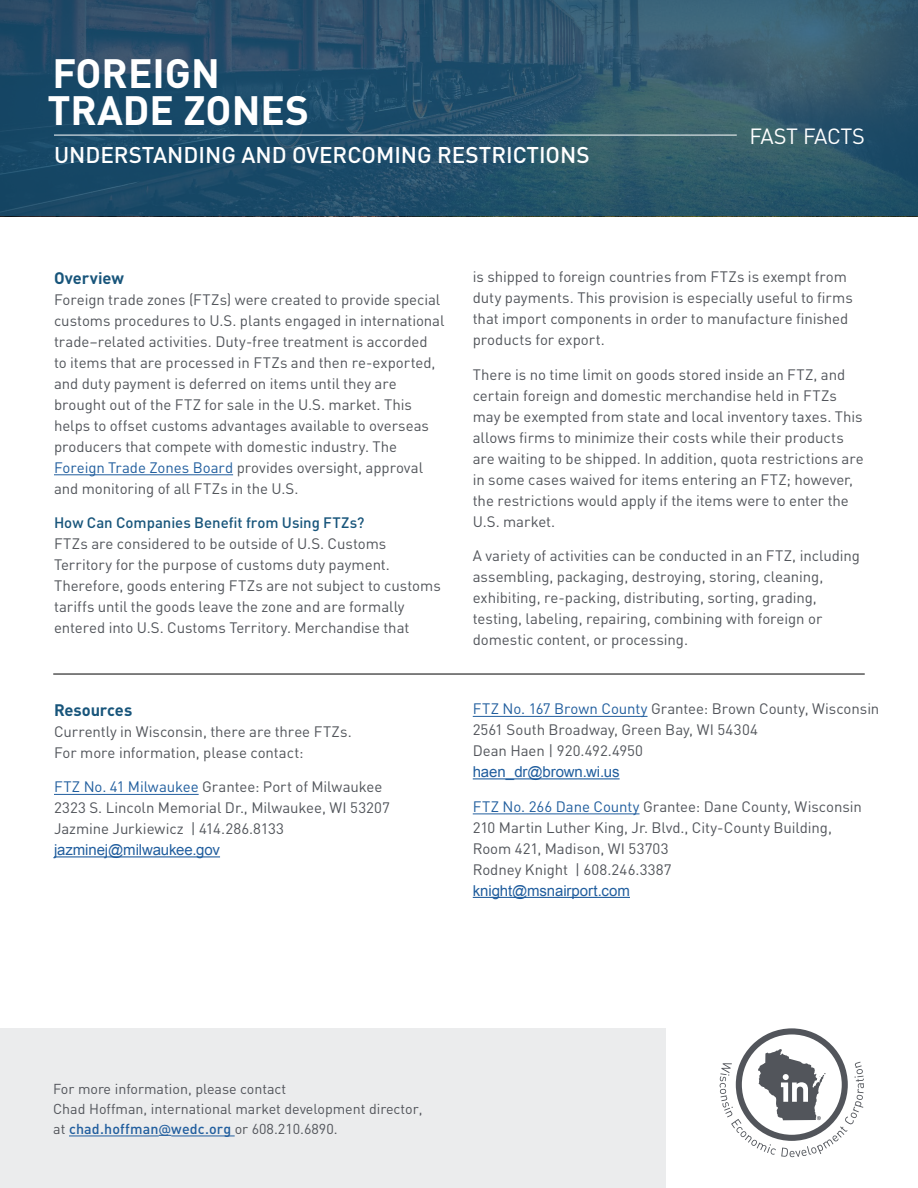
<style>
.page{position:relative;width:918px;height:1188px;background:#fff}
.page>*{position:absolute;margin:0;border:0;box-sizing:border-box;transform-origin:0 0}
.t1{font:700 40.5px/37.5px "DIN";color:#fff}
.t2{font:500 22.5px "DIN";color:#fff}
.t3{font:21.75px "DIN";letter-spacing:-.02em;color:#fff}
.t4{font:700 16.5px "DIN";letter-spacing:-.005em;color:#18557b}
.t5{font:15px/21px "DIN";letter-spacing:-.005em;color:#52555b}
.t6{font:15px "Arial";letter-spacing:-.01em;color:#215e9e}
.t7{font:500 15px "DIN";color:#18557b}
.t8{font:14.25px/20.2px "DIN";color:#52555b}
.s1{color:#215e9e}
.s2{font-weight:500;color:#215e9e}
.s3{font-family:"DIN2014";font-size:13.5px;color:#215e9e}
</style>
<div class="page">
<svg style="left:0;top:0;width:918px;height:216px;background:#28526b"></svg>
<hr style="left:54px;top:135px;width:683px;height:1px;background:#fff">
<div style="left:0;top:1028px;width:666px;height:160px;background:#ebeced"></div>
<svg style="left:720px;top:1028px;width:144px;height:129px"></svg>
<hr style="left:69px;top:1135px;width:90px;height:1px;background:#215e9e">
<svg style="left:159px;top:1135px;width:12px;height:1px"></svg>
<hr style="left:171px;top:1135px;width:64px;height:1px;background:#215e9e">
<hr style="left:54px;top:474px;width:179px;height:1px;background:#215e9e">
<hr style="left:54px;top:794px;width:145px;height:1px;background:#215e9e">
<hr style="left:54px;top:856px;width:166px;height:1px;background:#215e9e">
<hr style="left:473px;top:716px;width:175px;height:1px;background:#215e9e">
<hr style="left:473px;top:778px;width:147px;height:1px;background:#215e9e">
<hr style="left:473px;top:814px;width:167px;height:1px;background:#215e9e">
<hr style="left:473px;top:897px;width:157px;height:1px;background:#215e9e">
<hr style="left:53px;top:674px;width:812px;height:1px;background:#000">
<h1 class="t1" style="left:47px;top:53px;width:263px">FOREIGN<br>TRADE ZONES</h1>
<h2 class="t2" style="left:54px;top:140px;width:537px">UNDERSTANDING AND OVERCOMING RESTRICTIONS</h2>
<h3 class="t3" style="left:750px;top:123px;width:117px">FAST FACTS</h3>
<p class="t4" style="left:54px;top:267px;width:71px">Overview</p>
<p class="t5" style="left:54px;top:289px;width:392px">Foreign trade zones (FTZs) were created to provide special customs procedures to U.S. plants engaged in international trade–related activities. Duty-free treatment is accorded<br>to items that are processed in FTZs and then re-exported, and duty payment is deferred on items until they are brought out of the FTZ for sale in the U.S. market. This helps to offset customs advantages available to overseas producers that compete with domestic industry. The <span class="s1">Foreign Trade Zones Board</span> provides oversight, approval and monitoring of all FTZs in the U.S.</p>
<p class="t7" style="left:54px;top:513px;width:312px">How Can Companies Benefit from Using FTZs?</p>
<p class="t5" style="left:54px;top:533px;width:388px">FTZs are considered to be outside of U.S. Customs Territory for the purpose of customs duty payment.<br>Therefore, goods entering FTZs are not subject to customs tariffs until the goods leave the zone and are formally entered into U.S. Customs Territory. Merchandise that</p>
<p class="t4" style="left:54px;top:699px;width:80px">Resources</p>
<p class="t5" style="left:54px;top:721px;width:299px">Currently in Wisconsin, there are three FTZs.<br>For more information, please contact:</p>
<p class="t5" style="left:54px;top:776px;width:338px"><span class="s1">FTZ No. 41 Milwaukee</span> Grantee: Port of Milwaukee<br>2323 S. Lincoln Memorial Dr., Milwaukee, WI 53207<br>Jazmine Jurkiewicz | 414.286.8133</p>
<p class="t6" style="left:54px;top:840px;width:168px">jazminej@milwaukee.gov</p>
<p class="t5" style="left:473px;top:266px;width:382px">is shipped to foreign countries from FTZs is exempt from duty payments. This provision is especially useful to firms that import components in order to manufacture finished products for export.</p>
<p class="t5" style="left:473px;top:364px;width:392px">There is no time limit on goods stored inside an FTZ, and certain foreign and domestic merchandise held in FTZs may be exempted from state and local inventory taxes. This allows firms to minimize their costs while their products are waiting to be shipped. In addition, quota restrictions are in some cases waived for items entering an FTZ; however, the restrictions would apply if the items were to enter the U.S. market.</p>
<p class="t5" style="left:473px;top:545px;width:389px">A variety of activities can be conducted in an FTZ, including assembling, packaging, destroying, storing, cleaning, exhibiting, re-packing, distributing, sorting, grading, testing, labeling, repairing, combining with foreign or domestic content, or processing.</p>
<p class="t5" style="left:473px;top:698px;width:408px"><span class="s1">FTZ No. 167 Brown County</span> Grantee: Brown County, Wisconsin<br>2561 South Broadway, Green Bay, WI 54304<br>Dean Haen | 920.492.4950</p>
<p class="t6" style="left:473px;top:762px;width:148px">haen_dr@brown.wi.us</p>
<p class="t5" style="left:473px;top:796px;width:391px"><span class="s1">FTZ No. 266 Dane County</span> Grantee: Dane County, Wisconsin 210 Martin Luther King, Jr. Blvd., City-County Building, Room 421, Madison, WI 53703<br>Rodney Knight | 608.246.3387</p>
<p class="t6" style="left:473px;top:881px;width:159px">knight@msnairport.com</p>
<p class="t8" style="left:53px;top:1078px;width:371px">For more information, please contact<br>Chad Hoffman, international market development director, at <span class="s2">chad.hoffman</span><span class="s3">@</span><span class="s2">wedc.org</span> or 608.210.6890.</p>
</div>
